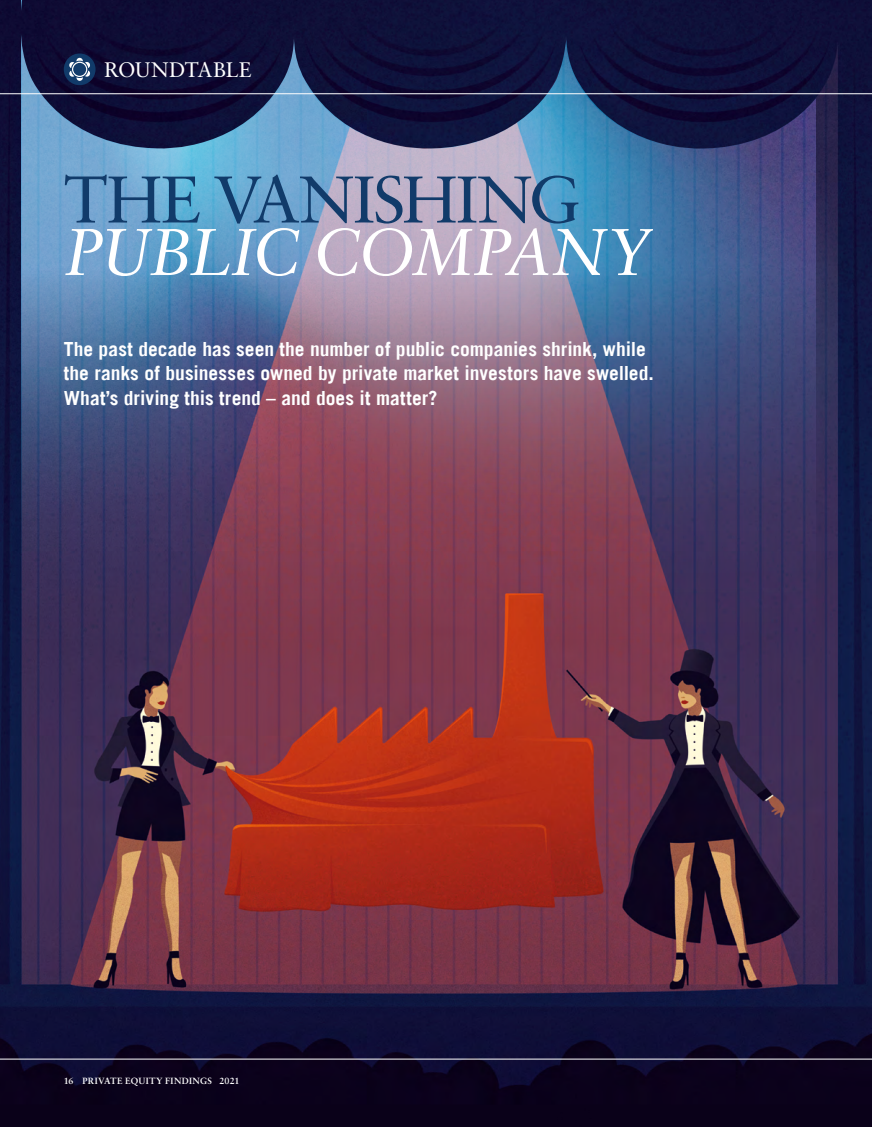
<style>
.page{position:relative;width:872px;height:1127px;background:#fff}
.page>*{position:absolute;margin:0;border:0;box-sizing:border-box;transform-origin:0 0}
.t1{font:italic 66px "Sabon CE";letter-spacing:-.035em;color:#fff}
.t2{font:66px "Sabon CE";letter-spacing:-.02em;color:#113b6a}
.t3{font:21px "Sabon CE";letter-spacing:-.01em;color:#fff}
.t4{font:700 19.5px/24.8px "Trade Gothic LT Std";color:#fff}
.t5{font:700 9px "Sabon";letter-spacing:.025em;color:#fff}
</style>
<div class="page">
<img style="left:0;top:0;width:872px;height:1127px">
<img style="left:343px;top:600px;width:494px;height:94px">
<img style="left:22px;top:600px;width:321px;height:94px">
<img style="left:343px;top:152px;width:494px;height:448px">
<img style="left:22px;top:152px;width:321px;height:448px">
<img style="left:15px;top:0;width:830px;height:152px">
<div style="left:64px;top:53px;width:32px;height:32px;background:#113b6a;border-radius:50%"></div>
<svg style="left:69px;top:58px;width:22px;height:23px"></svg>
<hr style="left:0;top:93px;width:872px;height:1px;background:#fff">
<hr style="left:0;top:1059px;width:872px;height:1px;background:#fff">
<p class="t3" style="left:104px;top:58px;width:149px">ROUNDTABLE</p>
<h1 class="t2" style="left:64px;top:160px;width:517px">THE VANISHING</h1>
<h1 class="t1" style="left:64px;top:213px;width:587px">PUBLIC COMPANY</h1>
<p class="t4" style="left:64px;top:336px;width:591px">The past decade has seen the number of public companies shrink, while the ranks of businesses owned by private market investors have swelled.<br>What’s driving this trend – and does it matter?</p>
<p class="t5" style="left:64px;top:1075px;width:177px">16 PRIVATE EQUITY FINDINGS 2021</p>
</div>
